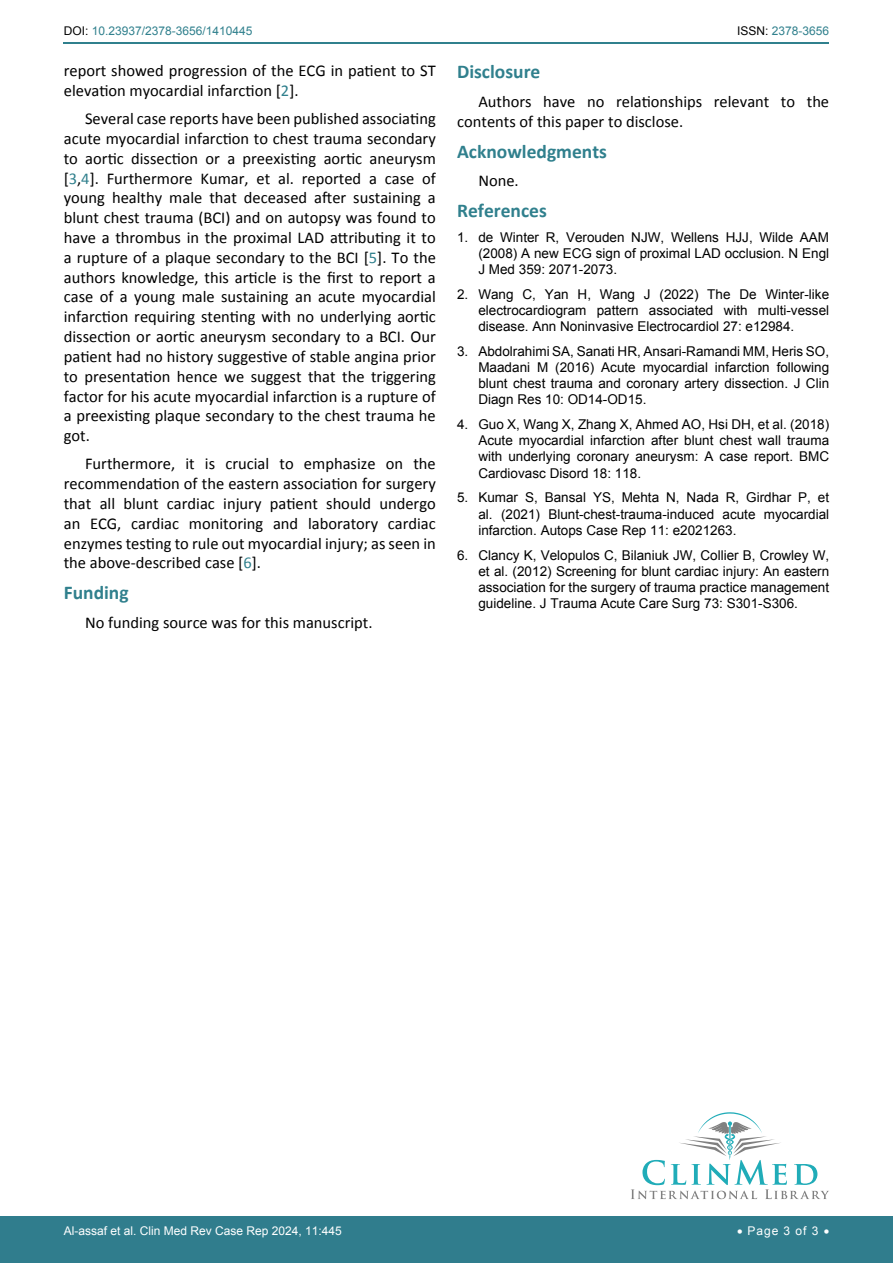
<style>
.page{position:relative;width:893px;height:1263px;background:#fff}
.page>*{position:absolute;margin:0;border:0;box-sizing:border-box;transform-origin:0 0}
.t1{font:700 19.5px "Calibri";color:#30808d}
.t2{font:16.5px/19.8px "Calibri";color:#000}
.t3{font:13.5px/16.2px "Arial";color:#000;text-align:justify}
.t4{font:12px "Arial";color:#fff}
.t5{font:12px "Arial";color:#30808d}
.s1{color:#000}
.s2{color:#30808d}
</style>
<div class="page">
<hr style="left:64px;top:43px;width:765px;height:1px;background:#30808d">
<div style="left:0;top:1217px;width:893px;height:46px;background:#307d8d"></div>
<svg style="left:631px;top:1112px;width:198px;height:87px"></svg>
<p class="t5" style="left:64px;top:23px;width:190px"><span class="s1">DOI:</span> 10.23937/2378-3656/1410445</p>
<p class="t5" style="left:737px;top:23px;width:94px"><span class="s1">ISSN:</span> 2378-3656</p>
<p class="t2" style="left:64px;top:61px;width:374px">report showed progression of the ECG in patient to ST elevation myocardial infarction [<span class="s2">2</span>].</p>
<p class="t2" style="left:64px;top:109px;width:374px;text-align:justify;text-indent:21px">Several case reports have been published associating acute myocardial infarction to chest trauma secondary to aortic dissection or a preexisting aortic aneurysm [<span class="s2">3</span>,<span class="s2">4</span>]. Furthermore Kumar, et al. reported a case of young healthy male that deceased after sustaining a blunt chest trauma (BCI) and on autopsy was found to have a thrombus in the proximal LAD attributing it to a rupture of a plaque secondary to the BCI [<span class="s2">5</span>]. To the authors knowledge, this article is the first to report a case of a young male sustaining an acute myocardial infarction requiring stenting with no underlying aortic dissection or aortic aneurysm secondary to a BCI. Our patient had no history suggestive of stable angina prior to presentation hence we suggest that the triggering factor for his acute myocardial infarction is a rupture of a preexisting plaque secondary to the chest trauma he got.</p>
<p class="t2" style="left:64px;top:454px;width:374px;text-align:justify;text-indent:21px">Furthermore, it is crucial to emphasize on the recommendation of the eastern association for surgery that all blunt cardiac injury patient should undergo an ECG, cardiac monitoring and laboratory cardiac enzymes testing to rule out myocardial injury; as seen in the above-described case [<span class="s2">6</span>].</p>
<p class="t1" style="left:64px;top:580px;width:66px">Funding</p>
<p class="t2" style="left:85px;top:612px;width:289px">No funding source was for this manuscript.</p>
<p class="t1" style="left:457px;top:59px;width:85px">Disclosure</p>
<p class="t2" style="left:457px;top:91px;width:374px;text-indent:21px">Authors have no relationships relevant to the contents of this paper to disclose.</p>
<p class="t1" style="left:457px;top:139px;width:151px">Acknowledgments</p>
<p class="t2" style="left:478px;top:170px;width:42px">None.</p>
<p class="t1" style="left:457px;top:198px;width:91px">References</p>
<p class="t3" style="left:478px;top:229px;width:352px;text-indent:-21px">1. de Winter R, Verouden NJW, Wellens HJJ, Wilde AAM (2008) A new ECG sign of proximal LAD occlusion. N Engl J Med 359: 2071-2073.</p>
<p class="t3" style="left:478px;top:286px;width:352px;text-indent:-21px">2. Wang C, Yan H, Wang J (2022) The De Winter-like electrocardiogram pattern associated with multi-vessel disease. Ann Noninvasive Electrocardiol 27: e12984.</p>
<p class="t3" style="left:478px;top:343px;width:352px;text-indent:-21px">3. Abdolrahimi SA, Sanati HR, Ansari-Ramandi MM, Heris SO, Maadani M (2016) Acute myocardial infarction following blunt chest trauma and coronary artery dissection. J Clin Diagn Res 10: OD14-OD15.</p>
<p class="t3" style="left:478px;top:416px;width:352px;text-indent:-21px">4. Guo X, Wang X, Zhang X, Ahmed AO, Hsi DH, et al. (2018)<br>Acute myocardial infarction after blunt chest wall trauma with underlying coronary aneurysm: A case report. BMC Cardiovasc Disord 18: 118.</p>
<p class="t3" style="left:478px;top:490px;width:352px;text-indent:-21px">5. Kumar S, Bansal YS, Mehta N, Nada R, Girdhar P, et al. (2021) Blunt-chest-trauma-induced acute myocardial infarction. Autops Case Rep 11: e2021263.</p>
<p class="t3" style="left:478px;top:547px;width:352px;text-indent:-21px">6. Clancy K, Velopulos C, Bilaniuk JW, Collier B, Crowley W, et al. (2012) Screening for blunt cardiac injury: An eastern association for the surgery of trauma practice management guideline. J Trauma Acute Care Surg 73: S301-S306.</p>
<p class="t4" style="left:64px;top:1223px;width:280px">Al-assaf et al. Clin Med Rev Case Rep 2024, 11:445</p>
<p class="t4" style="left:737px;top:1223px;width:94px">• Page 3 of 3 •</p>
</div>
